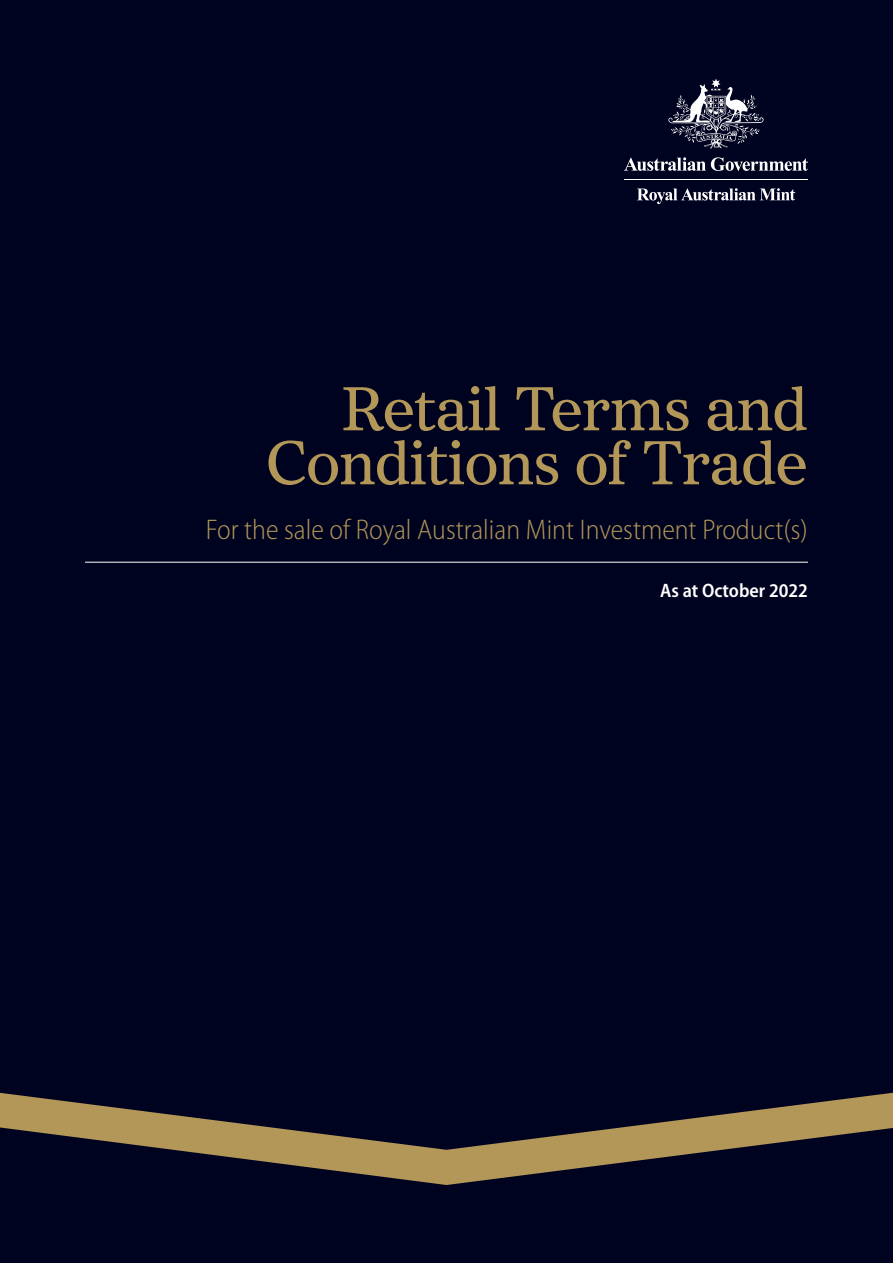
<style>
.page{position:relative;width:893px;height:1263px;background:#000320}
.page>*{position:absolute;margin:0;border:0;box-sizing:border-box;transform-origin:0 0}
.t1{font:500 61.5px/54px "Core Serif N 45";letter-spacing:-.02em;color:#b39758;text-align:right}
.t2{font:300 semi-condensed 28.5px "Myriad Pro";color:#b39758}
.t3{font:600 semi-condensed 19.5px "Myriad Pro";color:#fff}
</style>
<div class="page">
<svg style="left:624px;top:157px;width:184px;height:14px"></svg>
<svg style="left:668px;top:79px;width:96px;height:70px"></svg>
<hr style="left:624px;top:179px;width:184px;height:1px;background:#fff">
<svg style="left:637px;top:188px;width:158px;height:16px"></svg>
<hr style="left:85px;top:562px;width:723px;height:1px;background:#fff">
<svg style="left:0;top:1093px;width:893px;height:92px"></svg>
<h1 class="t1" style="left:266px;top:382px;width:544px">Retail Terms and<br>Conditions of Trade</h1>
<p class="t2" style="left:206px;top:514px;width:603px">For the sale of Royal Australian Mint Investment Product(s)</p>
<p class="t3" style="left:660px;top:579px;width:149px">As at October 2022</p>
</div>
